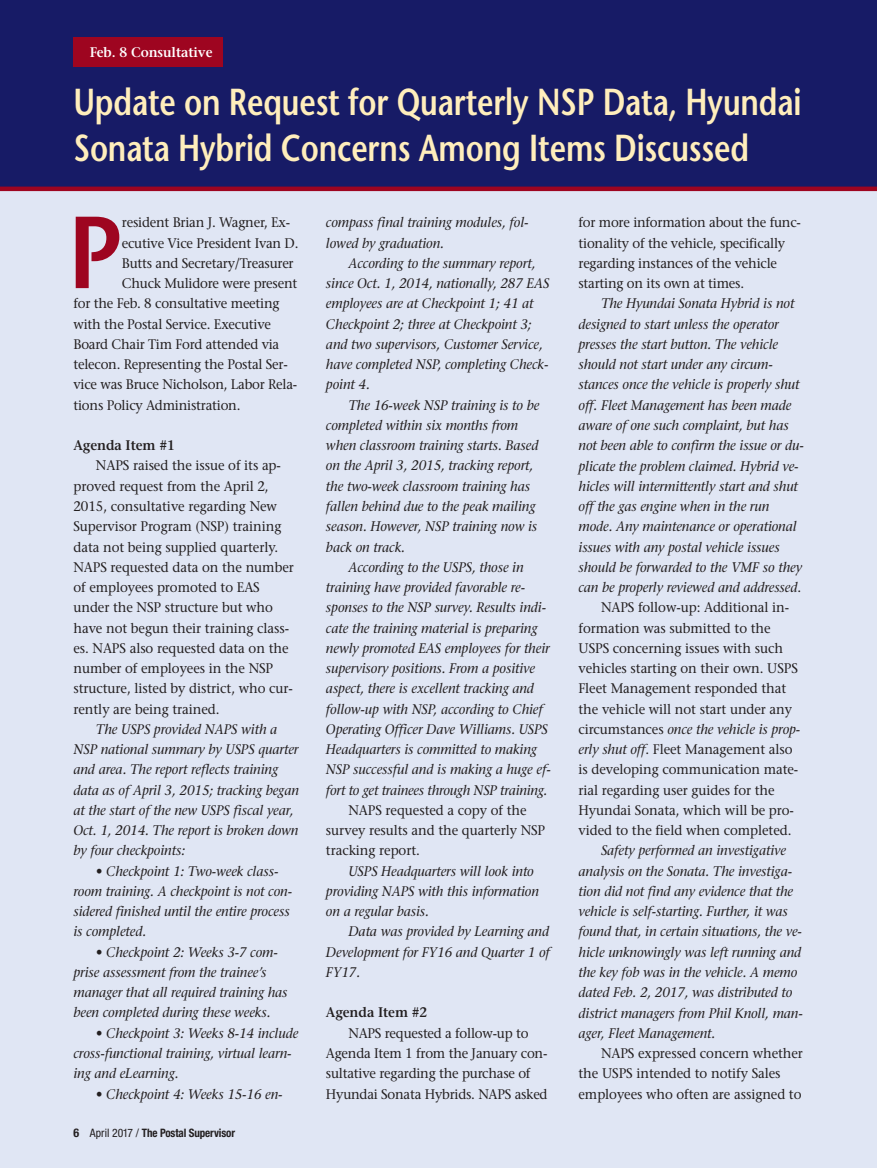
<style>
.page{position:relative;width:877px;height:1168px;background:#fff}
.page>*{position:absolute;margin:0;border:0;box-sizing:border-box;transform-origin:0 0}
.t1{font:600 102px "Stone Sans";color:#9e0520;scale:.9 1}
.t2{font:600 37.5px/46.5px "Stone Sans";letter-spacing:-.005em;color:#ffeebc;scale:.8 1}
.t3{font:italic 13.8px/20.2px "Stone Serif";letter-spacing:-.005em;color:#231f20;scale:.95 1}
.t4{font:13.8px/20.2px "Stone Serif";letter-spacing:-.005em;color:#231f20;scale:.95 1}
.t5{font:600 13.8px "Stone Serif";letter-spacing:-.005em;color:#231f20;scale:.95 1}
.t6{font:600 13.8px "Stone Serif";letter-spacing:-.005em;color:#fff;scale:.95 1}
.t7{font:700 condensed 11.7px "Helvetica Neue";letter-spacing:-.01em;color:#231f20;scale:.95 1}
.s1{font-size:12px}
.s2{font-weight:400}
.s3{font-style:normal}
.s4{font-style:italic}
</style>
<div class="page">
<div style="left:0;top:17px;width:877px;height:1150px;background:#e0e6f4"></div>
<div style="left:0;top:0;width:877px;height:188px;background:#171b66"></div>
<hr style="left:0;top:187px;width:877px;height:4px;background:#9e0520">
<div style="left:73px;top:37px;width:150px;height:30px;background:#9e0520"></div>
<p class="t6" style="left:90px;top:47px;width:131px">Feb. 8 Consultative</p>
<h2 class="t2" style="left:74px;top:82px;width:911px">Update on Request for Quarterly NSP Data, Hyundai<br>Sonata Hybrid Concerns Among Items Discussed</h2>
<h1 class="t1" style="left:68px;top:213px;width:62px">P</h1>
<p class="t4" style="left:122px;top:214px;width:179px">resident Brian J. Wagner, Ex-</p>
<p class="t4" style="left:122px;top:234px;width:187px">ecutive Vice President Ivan D.</p>
<p class="t4" style="left:122px;top:254px;width:182px">Butts and Secretary/Treasurer</p>
<p class="t4" style="left:122px;top:275px;width:186px">Chuck Mulidore were present</p>
<p class="t4" style="left:73px;top:295px;width:218px">for the Feb. 8 consultative meeting</p>
<p class="t4" style="left:73px;top:315px;width:210px">with the Postal Service. Executive</p>
<p class="t4" style="left:73px;top:335px;width:218px">Board Chair Tim Ford attended via</p>
<p class="t4" style="left:73px;top:356px;width:227px">telecon. Representing the Postal Ser-</p>
<p class="t4" style="left:73px;top:376px;width:237px">vice was Bruce Nicholson, Labor Rela-</p>
<p class="t4" style="left:73px;top:396px;width:177px">tions Policy Administration.</p>
<p class="t5" style="left:73px;top:440px;width:108px">Agenda Item #1</p>
<p class="t4" style="left:73px;top:457px;width:233px;text-indent:23px">NAPS raised the issue of its ap&shy;proved request from the April 2,<br>2015, consultative regarding New<br>Supervisor Program (NSP) training data not being supplied quarterly.<br>NAPS requested data on the number of employees promoted to EAS under the NSP structure but who have not begun their training class&shy;es. NAPS also requested data on the number of employees in the NSP structure, listed by district, who cur&shy;rently are being trained.</p>
<p class="t3" style="left:73px;top:720px;width:239px;text-indent:23px">The USPS provided NAPS with a NSP national summary by USPS quarter and area. The report reflects training data as of April 3, 2015; tracking began at the start of the new USPS fiscal year, Oct. 1, 2014. The report is broken down by four checkpoints:</p>
<p class="t3" style="left:73px;top:862px;width:232px;text-indent:23px">• Checkpoint 1: Two-week class&shy;room training. A checkpoint is not con&shy;sidered finished until the entire process is completed.</p>
<p class="t3" style="left:73px;top:943px;width:227px;text-indent:23px">• Checkpoint 2: Weeks 3-7 com&shy;prise assessment from the trainee’s manager that all required training has been completed during these weeks.</p>
<p class="t3" style="left:73px;top:1024px;width:238px;text-indent:23px">• Checkpoint 3: Weeks 8-14 include cross-functional training, virtual learn&shy;ing and eLearning.</p>
<p class="t3" style="left:96px;top:1085px;width:198px">• Checkpoint 4: Weeks 15-16 en-</p>
<p class="t7" style="left:74px;top:1128px;width:172px"><span class="s1">6</span> <span class="s2">April 2017 /</span> The Postal Supervisor</p>
<p class="t3" style="left:326px;top:214px;width:215px">compass final training modules, fol&shy;lowed by graduation.</p>
<p class="t3" style="left:326px;top:254px;width:237px;text-indent:23px">According to the summary report, since Oct. 1, 2014, nationally, 287 EAS employees are at Checkpoint 1; 41 at Checkpoint 2; three at Checkpoint 3; and two supervisors, Customer Service, have completed NSP, completing Check&shy;point 4.</p>
<p class="t3" style="left:326px;top:396px;width:226px;text-indent:23px">The 16-week NSP training is to be completed within six months from when classroom training starts. Based on the April 3, 2015, tracking report, the two-week classroom training has fallen behind due to the peak mailing season. However, NSP training now is back on track.</p>
<p class="t3" style="left:326px;top:558px;width:238px;text-indent:23px">According to the USPS, those in training have provided favorable re&shy;sponses to the NSP survey. Results indi&shy;cate the training material is preparing newly promoted EAS employees for their supervisory positions. From a positive aspect, there is excellent tracking and follow-up with NSP, according to Chief Operating Officer Dave Williams. USPS Headquarters is committed to making NSP successful and is making a huge ef&shy;fort to get trainees through NSP training.</p>
<p class="t4" style="left:326px;top:801px;width:232px;text-indent:23px">NAPS requested a copy of the survey results and the quarterly NSP tracking report.</p>
<p class="t3" style="left:326px;top:862px;width:226px;text-indent:23px">USPS Headquarters will look into providing NAPS with this information on a regular basis.</p>
<p class="t3" style="left:326px;top:923px;width:237px;text-align:justify;text-indent:23px">Data was provided by Learning and Development for FY16 and Quarter 1 of FY17.</p>
<p class="t5" style="left:326px;top:1007px;width:108px">Agenda Item #2</p>
<p class="t4" style="left:326px;top:1024px;width:235px;text-indent:23px">NAPS requested a follow-up to Agenda Item 1 from the January con&shy;sultative regarding the purchase of Hyundai Sonata Hybrids. NAPS asked</p>
<p class="t4" style="left:578px;top:214px;width:236px">for more information about the func&shy;tionality of the vehicle, specifically regarding instances of the vehicle starting on its own at times.</p>
<p class="t3" style="left:601px;top:295px;width:205px">The Hyundai Sonata Hybrid is not</p>
<p class="t3" style="left:578px;top:315px;width:212px">designed to start unless the operator</p>
<p class="t3" style="left:578px;top:335px;width:212px">presses the start button. The vehicle</p>
<p class="t3" style="left:578px;top:356px;width:206px">should not start under any circum-</p>
<p class="t3" style="left:578px;top:376px;width:234px">stances once the vehicle is properly shut</p>
<p class="t3" style="left:578px;top:396px;width:226px">off. Fleet Management has been made</p>
<p class="t3" style="left:578px;top:416px;width:223px">aware of one such complaint, but has</p>
<p class="t3" style="left:578px;top:437px;width:239px">not been able to confirm the issue or du-</p>
<p class="t3" style="left:578px;top:457px;width:233px">plicate the problem claimed. Hybrid ve-</p>
<p class="t3" style="left:578px;top:477px;width:233px">hicles will intermittently start and shut</p>
<p class="t3" style="left:578px;top:497px;width:202px">off the gas engine when in the run</p>
<p class="t3" style="left:578px;top:518px;width:231px">mode. Any maintenance or operational</p>
<p class="t3" style="left:578px;top:538px;width:213px">issues with any postal vehicle issues</p>
<p class="t3" style="left:578px;top:558px;width:237px">should be forwarded to the VMF so they</p>
<p class="t3" style="left:578px;top:578px;width:236px">can be properly reviewed and addressed<span class="s3">.</span></p>
<p class="t4" style="left:601px;top:599px;width:200px">NAPS follow-up: Additional in-</p>
<p class="t4" style="left:578px;top:619px;width:204px">formation was submitted to the</p>
<p class="t4" style="left:578px;top:639px;width:217px">USPS concerning issues with such</p>
<p class="t4" style="left:578px;top:659px;width:232px">vehicles starting on their own. USPS</p>
<p class="t4" style="left:578px;top:680px;width:220px">Fleet Management responded that</p>
<p class="t4" style="left:578px;top:700px;width:226px">the vehicle will not start under any</p>
<p class="t3" style="left:578px;top:720px;width:235px"><span class="s3">circumstances</span> once the vehicle is prop-</p>
<p class="t4" style="left:578px;top:740px;width:227px"><span class="s4">erly shut off</span>. Fleet Management also</p>
<p class="t4" style="left:578px;top:761px;width:233px">is developing communication mate-</p>
<p class="t4" style="left:578px;top:781px;width:208px">rial regarding user guides for the</p>
<p class="t4" style="left:578px;top:801px;width:228px">Hyundai Sonata, which will be pro-</p>
<p class="t4" style="left:578px;top:821px;width:226px">vided to the field when completed.</p>
<p class="t3" style="left:578px;top:842px;width:238px;text-indent:23px">Safety performed an investigative analysis on the Sonata. The investiga&shy;tion did not find any evidence that the vehicle is self-starting. Further, it was found that, in certain situations, the ve&shy;hicle unknowingly was left running and the key fob was in the vehicle. A memo dated Feb. 2, 2017, was distributed to district managers from Phil Knoll, man&shy;ager, Fleet Management.</p>
<p class="t4" style="left:578px;top:1044px;width:238px;text-indent:23px">NAPS expressed concern whether the USPS intended to notify Sales employees who often are assigned to</p>
</div>
